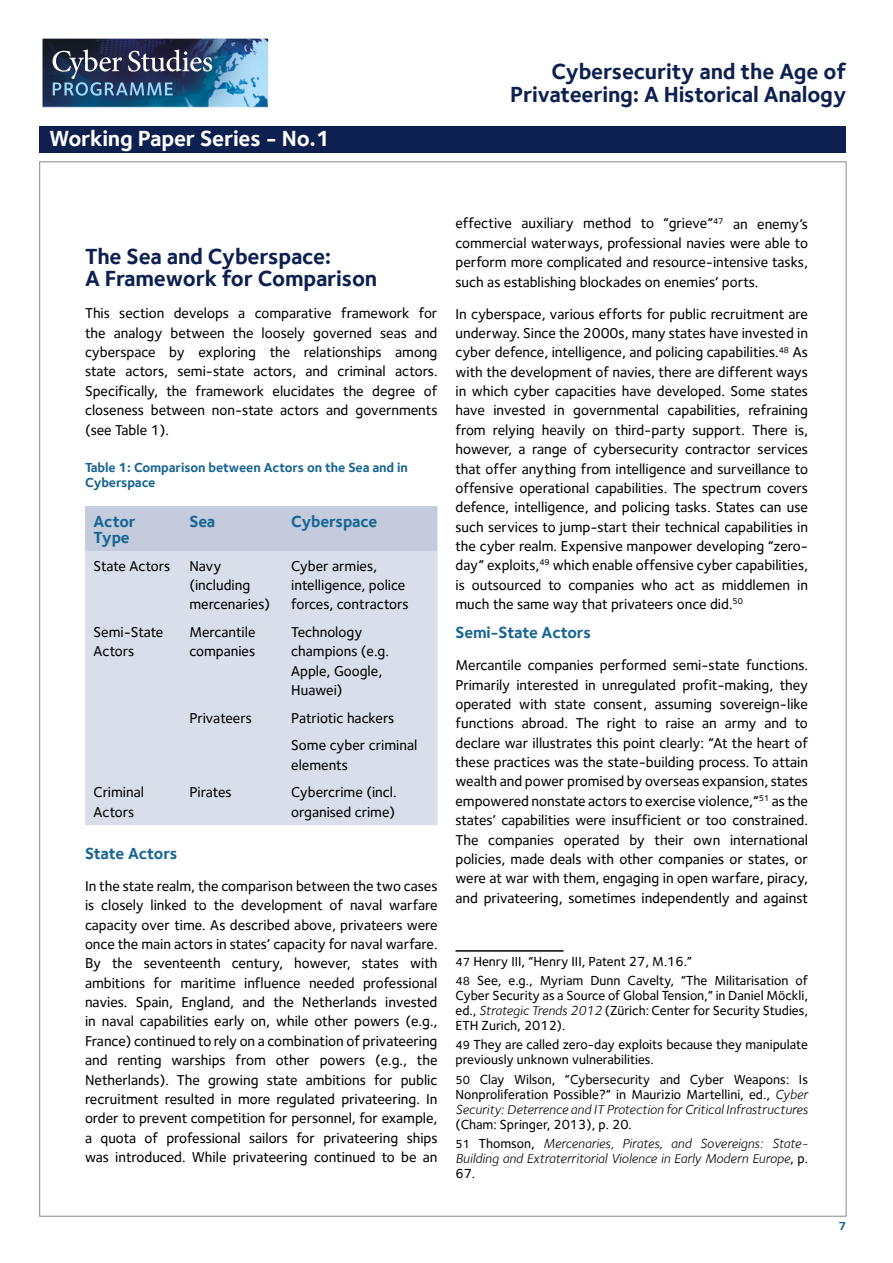
<style>
.page{position:relative;width:893px;height:1263px;background:#fff}
.page>*{position:absolute;margin:0;border:0;box-sizing:border-box;transform-origin:0 0}
.t1{font:700 22.5px/22.5px "Foundry Sterling";letter-spacing:-.01em;color:#0e2050;text-align:right}
.t2{font:700 22.5px "Foundry Sterling";letter-spacing:-.01em;color:#fff}
.t3{font:700 16.5px/16.5px "Foundry Sterling";letter-spacing:-.01em;color:#186593}
.t4{font:500 14.7px/19.4px "Foundry Sterling";color:#000}
.t5{font:500 13.5px/15px "Foundry Sterling";color:#000}
.t6{font:italic 13.5px/19.2px "Foundry Sterling";color:#000}
.t7{font:700 13.5px/15px "Foundry Sterling";letter-spacing:-.01em;color:#186593}
.t8{font:700 12px "Foundry Sterling";color:#186593}
.s1{font-size:12px}
.s2{font-weight:400;font-style:italic}
.s3{font-weight:500;font-style:normal}
.s4{font-weight:500;font-style:normal;font-size:12px}
</style>
<div class="page">
<div style="left:39px;top:126px;width:807px;height:27px;background:#0e2050"></div>
<img style="left:44px;top:40px;width:223px;height:65px">
<svg style="left:53px;top:49px;width:159px;height:47px;background:#435776"></svg>
<div style="left:85px;top:506px;width:352px;height:46px;background:#c3cbdd"></div>
<div style="left:85px;top:552px;width:352px;height:273px;background:#d8deea"></div>
<hr style="left:455px;top:950px;width:108px;height:2px;background:#000">
<h1 class="t2" style="left:49px;top:125px;width:283px">Working Paper Series - No.1</h1>
<h1 class="t1" style="left:510px;top:60px;width:338px">Cybersecurity and the Age of<br>Privateering: A Historical Analogy</h1>
<h1 class="t1" style="left:85px;top:245px;width:294px;text-align:left">The Sea and Cyberspace:<br>A Framework for Comparison</h1>
<p class="t4" style="left:85px;top:304px;width:354px;text-align:justify">This section develops a comparative framework for the analogy between the loosely governed seas and cyberspace by exploring the relationships among state actors, semi-state actors, and criminal actors.<br>Specifically, the framework elucidates the degree of closeness between non-state actors and governments (see Table 1).</p>
<p class="t7" style="left:85px;top:460px;width:324px">Table 1: Comparison between Actors on the Sea and in<br>Cyberspace</p>
<p class="t3" style="left:94px;top:513px;width:44px">Actor<br>Type</p>
<p class="t3" style="left:189px;top:513px;width:27px">Sea</p>
<p class="t3" style="left:291px;top:513px;width:87px">Cyberspace</p>
<p class="t4" style="left:94px;top:556px;width:78px">State Actors</p>
<p class="t4" style="left:189px;top:556px;width:82px">Navy (including mercenaries)</p>
<p class="t4" style="left:291px;top:556px;width:119px">Cyber armies, intelligence, police forces, contractors</p>
<p class="t4" style="left:94px;top:622px;width:71px">Semi-State<br>Actors</p>
<p class="t4" style="left:189px;top:622px;width:68px">Mercantile companies</p>
<p class="t4" style="left:291px;top:622px;width:99px">Technology champions (e.g.<br>Apple, Google,<br>Huawei)</p>
<p class="t4" style="left:189px;top:708px;width:64px">Privateers</p>
<p class="t4" style="left:291px;top:704px;width:127px;line-height:27.6px">Patriotic hackers<br>Some cyber criminal</p>
<p class="t4" style="left:291px;top:755px;width:58px">elements</p>
<p class="t4" style="left:94px;top:782px;width:52px">Criminal<br>Actors</p>
<p class="t4" style="left:189px;top:782px;width:44px">Pirates</p>
<p class="t4" style="left:291px;top:782px;width:107px">Cybercrime (incl. organised crime)</p>
<p class="t3" style="left:85px;top:845px;width:94px">State Actors</p>
<p class="t4" style="left:85px;top:876px;width:354px;text-align:justify">In the state realm, the comparison between the two cases is closely linked to the development of naval warfare capacity over time. As described above, privateers were once the main actors in states’ capacity for naval warfare.<br>By the seventeenth century, however, states with ambitions for maritime influence needed professional navies. Spain, England, and the Netherlands invested in naval capabilities early on, while other powers (e.g., France) continued to rely on a combination of privateering and renting warships from other powers (e.g., the Netherlands). The growing state ambitions for public recruitment resulted in more regulated privateering. In order to prevent competition for personnel, for example, a quota of professional sailors for privateering ships was introduced. While privateering continued to be an</p>
<p class="t4" style="left:455px;top:214px;width:354px;text-align:justify">effective auxiliary method to “grieve”<sup>47</sup> an enemy’s commercial waterways, professional navies were able to perform more complicated and resource-intensive tasks, such as establishing blockades on enemies’ ports.</p>
<p class="t4" style="left:455px;top:304px;width:354px;text-align:justify">In cyberspace, various efforts for public recruitment are underway. Since the 2000s, many states have invested in cyber defence, intelligence, and policing capabilities.<sup>48</sup> As with the development of navies, there are different ways in which cyber capacities have developed. Some states have invested in governmental capabilities, refraining from relying heavily on third-party support. There is, however, a range of cybersecurity contractor services that offer anything from intelligence and surveillance to offensive operational capabilities. The spectrum covers defence, intelligence, and policing tasks. States can use such services to jump-start their technical capabilities in the cyber realm. Expensive manpower developing “zero&shy;day” exploits,<sup>49</sup> which enable offensive cyber capabilities, is outsourced to companies who act as middlemen in much the same way that privateers once did.<sup>50</sup></p>
<p class="t3" style="left:455px;top:624px;width:137px">Semi-State Actors</p>
<p class="t4" style="left:455px;top:656px;width:354px;text-align:justify">Mercantile companies performed semi-state functions.<br>Primarily interested in unregulated profit-making, they operated with state consent, assuming sovereign-like functions abroad. The right to raise an army and to declare war illustrates this point clearly: “At the heart of these practices was the state-building process. To attain wealth and power promised by overseas expansion, states empowered nonstate actors to exercise violence,”<sup>51</sup> as the states’ capabilities were insufficient or too constrained.<br>The companies operated by their own international policies, made deals with other companies or states, or were at war with them, engaging in open warfare, piracy, and privateering, sometimes independently and against</p>
<p class="t5" style="left:455px;top:952px;width:354px;line-height:19.2px"><span class="s1">47</span> Henry III, “Henry III, Patent 27, M.16.”<br><span class="s1">48</span> See, e.g., Myriam Dunn Cavelty, “The Militarisation of</p>
<p class="t5" style="left:455px;top:988px;width:354px;text-align:justify">Cyber Security as a Source of Global Tension,” in Daniel Möckli, ed., <span class="s2">Strategic Trends 2012</span> (Zürich: Center for Security Studies, ETH Zurich, 2012).</p>
<p class="t5" style="left:455px;top:1037px;width:354px"><span class="s1">49</span> They are called zero-day exploits because they manipulate previously unknown vulnerabilities.</p>
<p class="t5" style="left:455px;top:1071px;width:354px;text-align:justify"><span class="s1">50</span> Clay Wilson, “Cybersecurity and Cyber Weapons: Is Nonproliferation Possible?” in Maurizio Martellini, ed., <span class="s2">Cyber Security: Deterrence and IT Protection for Critical Infrastructures</span></p>
<p class="t6" style="left:455px;top:1114px;width:354px"><span class="s3">(Cham: Springer, 2013), p. 20.<br></span><span class="s4">51</span> <span class="s3">Thomson,</span> Mercenaries, Pirates, and Sovereigns: State-</p>
<p class="t6" style="left:455px;top:1151px;width:354px;line-height:15px">Building and Extraterritorial Violence in Early Modern Europe<span class="s3">, p.<br>67.</span></p>
<p class="t8" style="left:839px;top:1219px;width:9px">7</p>
</div>
